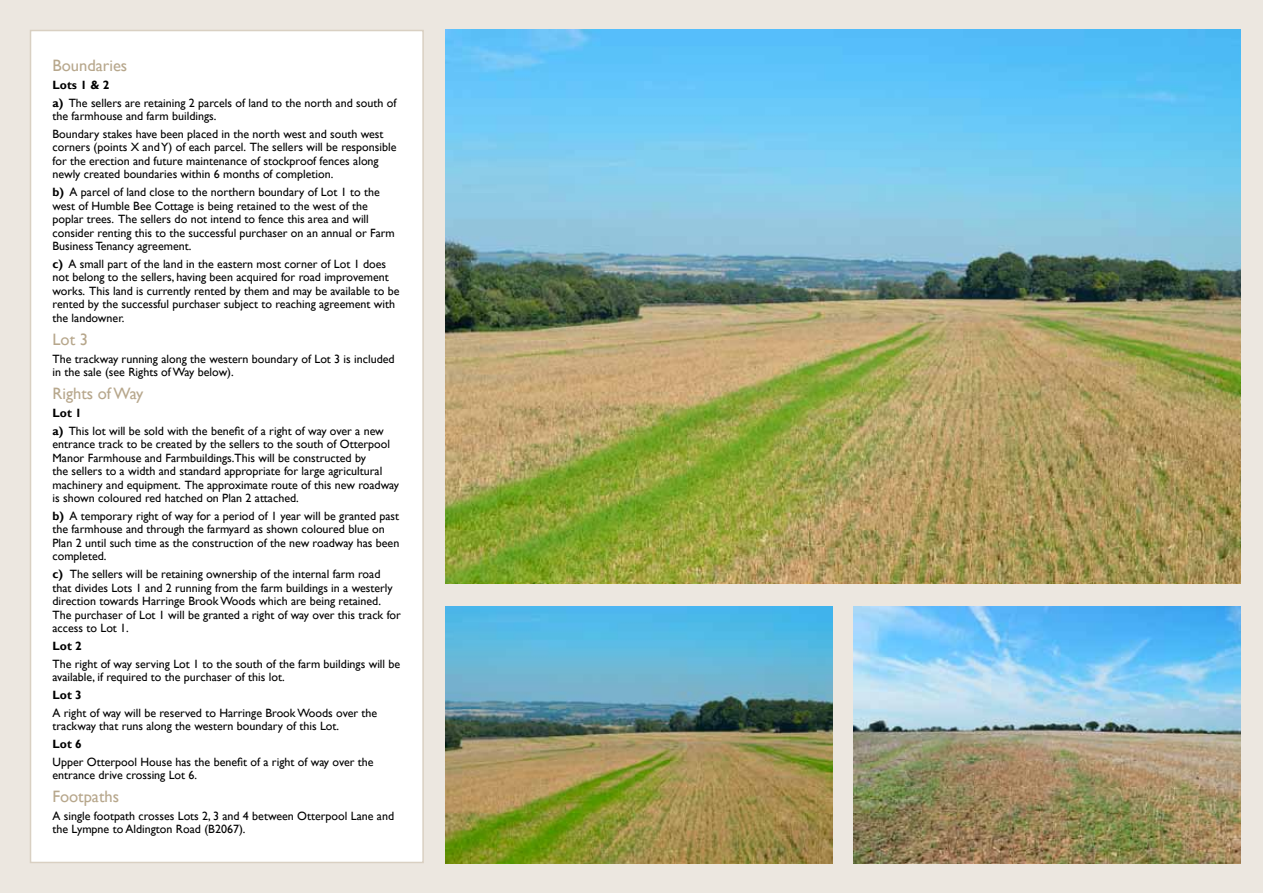
<style>
.page{position:relative;width:1263px;height:893px;background:#ece7e0}
.page>*{position:absolute;margin:0;border:0;box-sizing:border-box;transform-origin:0 0}
.t1{font:16.5px "Gill Sans";color:#b7a78c}
.t2{font:12px/13.5px "Gill Sans";color:#000}
.t3{font:700 12px "Gill Sans";color:#000}
.s1{font-weight:700}
</style>
<div class="page">
<div style="left:31px;top:31px;width:392px;height:831px;background:#fff"></div>
<div style="left:30px;top:30px;width:394px;height:833px;border:2px solid #d9d0c2"></div>
<img style="left:445px;top:30px;width:795px;height:554px">
<img style="left:445px;top:607px;width:387px;height:256px">
<img style="left:853px;top:607px;width:387px;height:256px">
<h1 class="t1" style="left:53px;top:56px;width:76px">Boundaries</h1>
<p class="t2" style="left:53px;top:76px;width:345px;line-height:17.7px"><span class="s1">Lots 1 &amp; 2<br>a)</span> The sellers are retaining 2 parcels of land to the north and south of</p>
<p class="t2" style="left:53px;top:108px;width:332px;line-height:17.7px">the farmhouse and farm buildings.<br>Boundary stakes have been placed in the north west and south west</p>
<p class="t2" style="left:53px;top:141px;width:345px">corners (points X and Y) of each parcel. The sellers will be responsible for the erection and future maintenance of stockproof fences along newly created boundaries within 6 months of completion.</p>
<p class="t2" style="left:53px;top:186px;width:344px"><span class="s1">b)</span> A parcel of land close to the northern boundary of Lot 1 to the west of Humble Bee Cottage is being retained to the west of the poplar trees. The sellers do not intend to fence this area and will consider renting this to the successful purchaser on an annual or Farm Business Tenancy agreement.</p>
<p class="t2" style="left:53px;top:257px;width:348px"><span class="s1">c)</span> A small part of the land in the eastern most corner of Lot 1 does not belong to the sellers, having been acquired for road improvement works. This land is currently rented by them and may be available to be rented by the successful purchaser subject to reaching agreement with the landowner.</p>
<h1 class="t1" style="left:53px;top:330px;width:37px">Lot 3</h1>
<p class="t2" style="left:53px;top:352px;width:344px">The trackway running along the western boundary of Lot 3 is included in the sale (see Rights of Way below).</p>
<h1 class="t1" style="left:53px;top:384px;width:92px">Rights of Way</h1>
<p class="t2" style="left:53px;top:404px;width:333px;line-height:17.7px"><span class="s1">Lot 1<br>a)</span> This lot will be sold with the benefit of a right of way over a new</p>
<p class="t2" style="left:53px;top:437px;width:348px">entrance track to be created by the sellers to the south of Otterpool Manor Farmhouse and Farmbuildings.This will be constructed by<br>the sellers to a width and standard appropriate for large agricultural machinery and equipment. The approximate route of this new roadway is shown coloured red hatched on Plan 2 attached.</p>
<p class="t2" style="left:53px;top:509px;width:348px"><span class="s1">b)</span> A temporary right of way for a period of 1 year will be granted past the farmhouse and through the farmyard as shown coloured blue on Plan 2 until such time as the construction of the new roadway has been completed.</p>
<p class="t2" style="left:53px;top:567px;width:350px"><span class="s1">c)</span> The sellers will be retaining ownership of the internal farm road that divides Lots 1 and 2 running from the farm buildings in a westerly direction towards Harringe Brook Woods which are being retained.<br>The purchaser of Lot 1 will be granted a right of way over this track for access to Lot 1.</p>
<p class="t3" style="left:53px;top:638px;width:31px">Lot 2</p>
<p class="t2" style="left:53px;top:657px;width:349px">The right of way serving Lot 1 to the south of the farm buildings will be available, if required to the purchaser of this lot.</p>
<p class="t3" style="left:53px;top:687px;width:31px">Lot 3</p>
<p class="t2" style="left:53px;top:706px;width:326px">A right of way will be reserved to Harringe Brook Woods over the trackway that runs along the western boundary of this Lot.</p>
<p class="t3" style="left:53px;top:736px;width:31px">Lot 6</p>
<p class="t2" style="left:53px;top:755px;width:323px">Upper Otterpool House has the benefit of a right of way over the entrance drive crossing Lot 6.</p>
<h1 class="t1" style="left:53px;top:787px;width:68px">Footpaths</h1>
<p class="t2" style="left:53px;top:809px;width:343px">A single footpath crosses Lots 2, 3 and 4 between Otterpool Lane and the Lympne to Aldington Road (B2067).</p>
</div>
